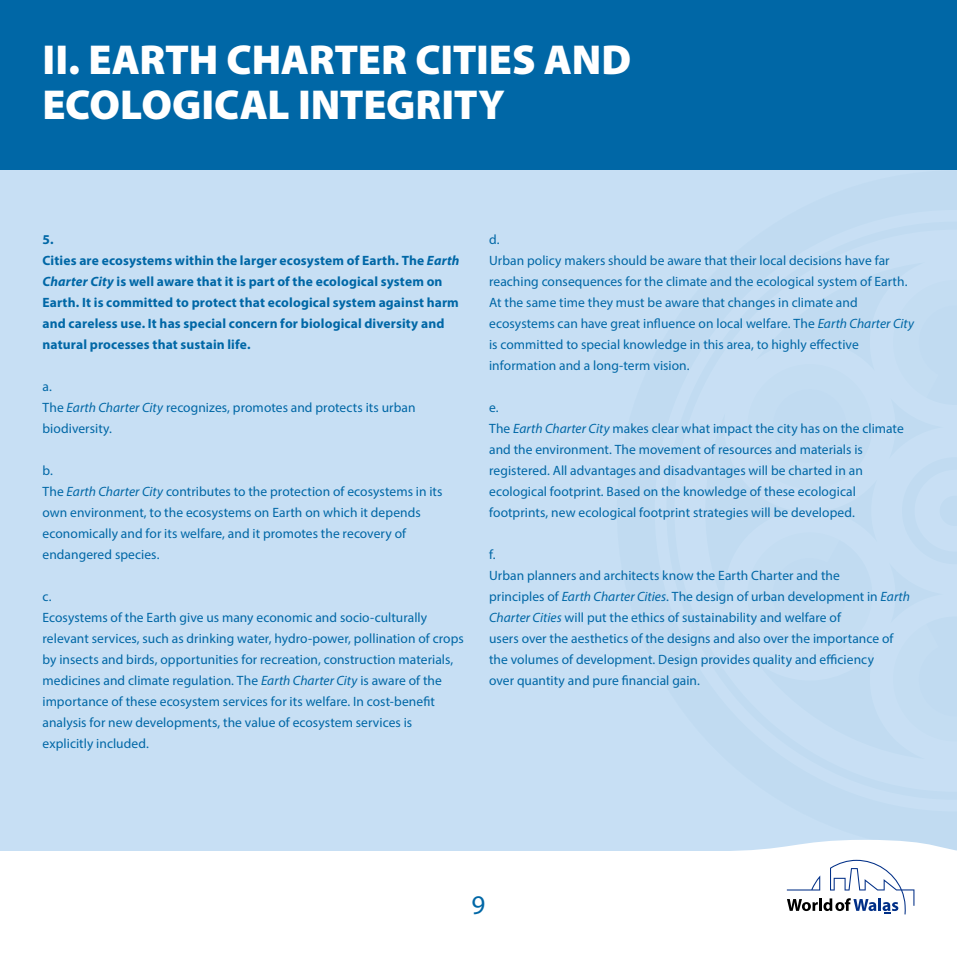
<style>
.page{position:relative;width:957px;height:957px;background:#fff}
.page>*{position:absolute;margin:0;border:0;box-sizing:border-box;transform-origin:0 0}
.t1{font:42px/45px "Myriad Black Walas";letter-spacing:-.005em;color:#fff}
.t2{font:27px "Myriad Regular Walas";color:#0067a6}
.t3{font:13.5px/21px "Myriad Pro";letter-spacing:.005em;color:#0067a6}
.t4{font:700 13.5px/21px "Myriad Pro";letter-spacing:.01em;color:#0067a6}
.s1{font-style:italic}
</style>
<div class="page">
<div style="left:0;top:0;width:957px;height:850px;background:#c7dff4"></div>
<div style="left:0;top:0;width:957px;height:170px;background:#0067a6"></div>
<svg style="left:635px;top:840px;width:322px;height:75px"></svg>
<h1 class="t1" style="left:43px;top:37px;width:590px">II. EARTH CHARTER CITIES AND<br>ECOLOGICAL INTEGRITY</h1>
<p class="t4" style="left:43px;top:228px;width:418px">5.<br>Cities are ecosystems within the larger ecosystem of Earth. The <span class="s1">Earth Charter City</span> is well aware that it is part of the ecological system on Earth. It is committed to protect that ecological system against harm and careless use. It has special concern for biological diversity and natural processes that sustain life.</p>
<p class="t3" style="left:43px;top:376px;width:374px">a.<br>The <span class="s1">Earth Charter City</span> recognizes, promotes and protects its urban biodiversity.</p>
<p class="t3" style="left:43px;top:460px;width:401px">b.<br>The <span class="s1">Earth Charter City</span> contributes to the protection of ecosystems in its own environment, to the ecosystems on Earth on which it depends economically and for its welfare, and it promotes the recovery of endangered species.</p>
<p class="t3" style="left:43px;top:586px;width:423px">c.<br>Ecosystems of the Earth give us many economic and socio-culturally relevant services, such as drinking water, hydro-power, pollination of crops by insects and birds, opportunities for recreation, construction materials, medicines and climate regulation. The <span class="s1">Earth Charter City</span> is aware of the importance of these ecosystem services for its welfare. In cost-benefit analysis for new developments, the value of ecosystem services is explicitly included.</p>
<p class="t3" style="left:489px;top:229px;width:426px">d.<br>Urban policy makers should be aware that their local decisions have far reaching consequences for the climate and the ecological system of Earth.<br>At the same time they must be aware that changes in climate and ecosystems can have great influence on local welfare. The <span class="s1">Earth Charter City </span>is committed to special knowledge in this area, to highly effective information and a long-term vision.</p>
<p class="t3" style="left:489px;top:397px;width:416px">e.<br>The <span class="s1">Earth Charter City</span> makes clear what impact the city has on the climate and the environment. The movement of resources and materials is registered. All advantages and disadvantages will be charted in an ecological footprint. Based on the knowledge of these ecological footprints, new ecological footprint strategies will be developed.</p>
<p class="t3" style="left:489px;top:544px;width:422px">f.<br>Urban planners and architects know the Earth Charter and the<br>principles of <span class="s1">Earth Charter Cities</span>. The design of urban development in <span class="s1">Earth Charter Cities</span> will put the ethics of sustainability and welfare of<br>users over the aesthetics of the designs and also over the importance of the volumes of development. Design provides quality and efficiency<br>over quantity and pure financial gain.</p>
<h2 class="t2" style="left:471px;top:883px;width:15px">9</h2>
</div>
